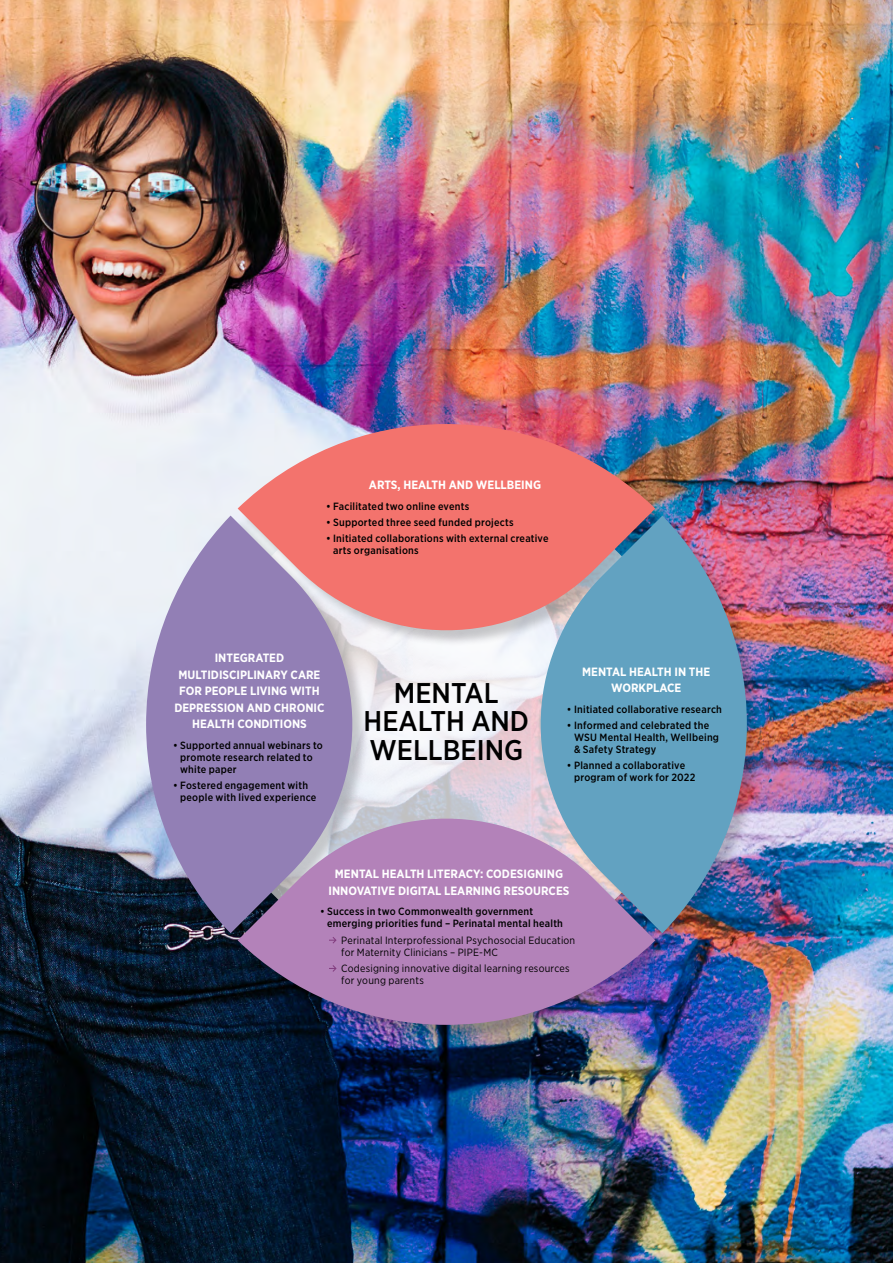
<style>
.page{position:relative;width:893px;height:1263px;background:#fff}
.page>*{position:absolute;margin:0;border:0;box-sizing:border-box;transform-origin:0 0}
.t1{font:500 28.5px/28.5px "Gotham Narrow";color:#000;text-align:center}
.t2{font:700 12px/16.5px "Gotham Narrow";color:#fff;text-align:center}
.t3{font:500 10.5px/12px "Gotham Narrow";letter-spacing:.02em;color:#000}
.t4{font:10.5px/12px "Gotham Narrow";letter-spacing:.02em;color:#000}
.s1{font-family:"Akkurat";font-weight:700;color:#fff}
</style>
<div class="page">
<img style="left:0;top:0;width:893px;height:1263px">
<div style="left:147px;top:425px;width:617px;height:617px;background:#000;opacity:.2"></div>
<svg style="left:146px;top:516px;width:227px;height:417px;background:#988cb8"></svg>
<svg style="left:238px;top:424px;width:417px;height:227px;background:#de8589"></svg>
<svg style="left:238px;top:798px;width:417px;height:227px;background:#9d7cae"></svg>
<img style="left:520px;top:516px;width:227px;height:417px">
<p class="t2" style="left:369px;top:476px;width:174px">ARTS, HEALTH AND WELLBEING</p>
<p class="t3" style="left:326px;top:500px;width:145px">• Facilitated two online events</p>
<p class="t3" style="left:326px;top:516px;width:189px">• Supported three seed funded projects</p>
<p class="t3" style="left:333px;top:532px;width:217px;text-indent:-7px">• Initiated collaborations with external creative arts organisations</p>
<p class="t2" style="left:174px;top:650px;width:152px">INTEGRATED<br>MULTIDISCIPLINARY CARE<br>FOR PEOPLE LIVING WITH<br>DEPRESSION AND CHRONIC<br>HEALTH CONDITIONS</p>
<p class="t3" style="left:180px;top:739px;width:144px;text-indent:-7px">• Supported annual webinars to promote research related to white paper</p>
<p class="t3" style="left:180px;top:779px;width:138px;text-indent:-7px">• Fostered engagement with people with lived experience</p>
<h1 class="t1" style="left:364px;top:678px;width:167px">MENTAL<br>HEALTH AND<br>WELLBEING</h1>
<p class="t2" style="left:582px;top:663px;width:130px">MENTAL HEALTH IN THE<br>WORKPLACE</p>
<p class="t3" style="left:567px;top:703px;width:156px">• Initiated collaborative research</p>
<p class="t3" style="left:574px;top:719px;width:146px;text-indent:-7px">• Informed and celebrated the<br>WSU Mental Health, Wellbeing &amp; Safety Strategy</p>
<p class="t3" style="left:574px;top:759px;width:123px;text-indent:-7px">• Planned a collaborative program of work for 2022</p>
<p class="t2" style="left:329px;top:866px;width:242px">MENTAL HEALTH LITERACY: CODESIGNING<br>INNOVATIVE DIGITAL LEARNING RESOURCES</p>
<p class="t3" style="left:327px;top:905px;width:237px;text-indent:-7px">• Success in two Commonwealth government emerging priorities fund – Perinatal mental health</p>
<p class="t4" style="left:341px;top:934px;width:235px;text-indent:-13px"><span class="s1">≥</span> Perinatal Interprofessional Psychosocial Education for Maternity Clinicians – PIPE-MC</p>
<p class="t4" style="left:341px;top:962px;width:230px;text-indent:-13px"><span class="s1">≥</span> Codesigning innovative digital learning resources for young parents</p>
</div>
